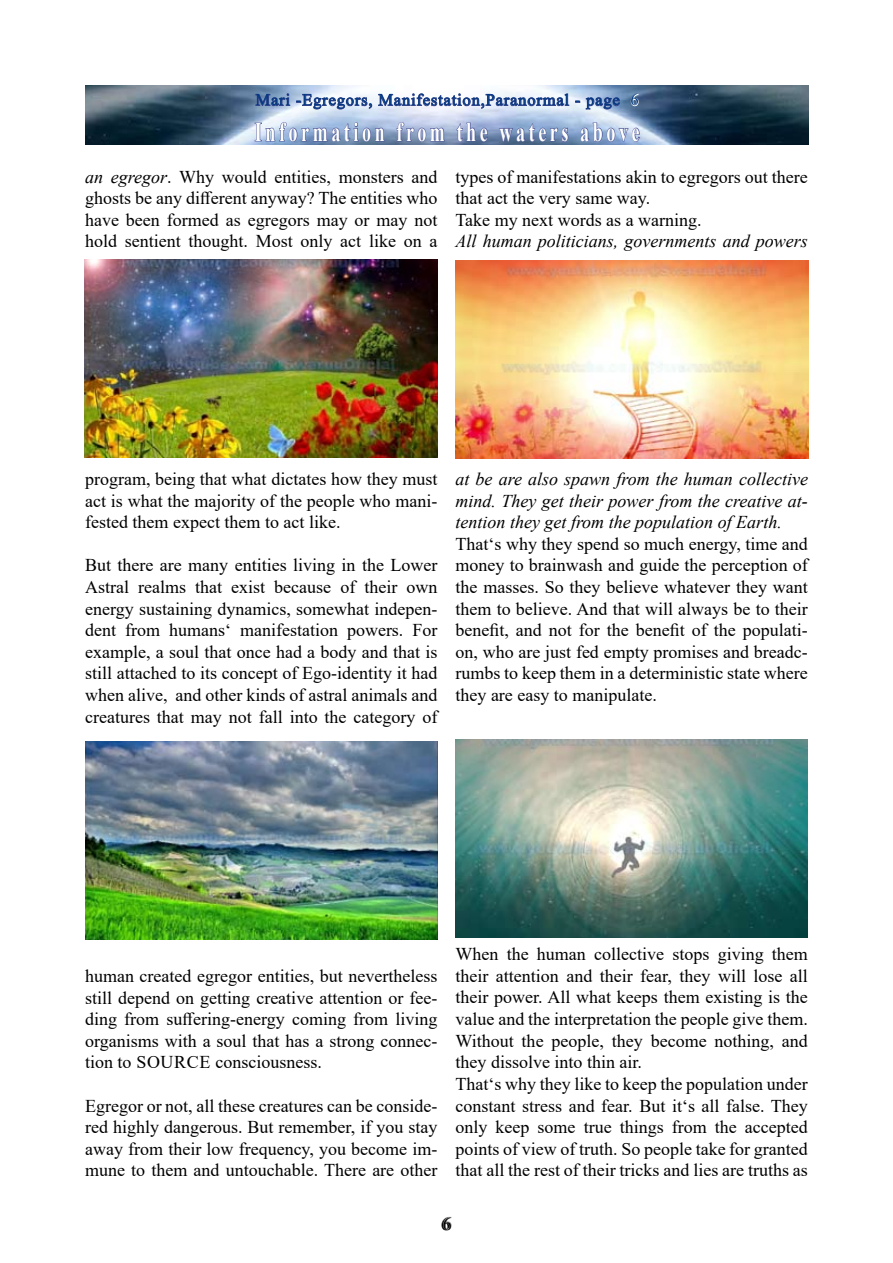
<style>
.page{position:relative;width:893px;height:1263px;background:#fff}
.page>*{position:absolute;margin:0;border:0;box-sizing:border-box;transform-origin:0 0}
.t1{font:700 27px "Times New Roman";letter-spacing:.2em;color:#fff;scale:.67 1}
.t2{font:18px/21.6px "Times New Roman";color:#000;text-align:justify}
.t3{font:italic 18px/21.6px "Times New Roman";color:#000;text-align:justify}
.t4{font:16.5px "Times New Roman";letter-spacing:.05em;color:#003882}
.s1{font-style:italic}
</style>
<div class="page">
<img style="left:86px;top:85px;width:723px;height:60px">
<svg style="left:441px;top:1216px;width:11px;height:14px"></svg>
<svg style="left:255px;top:93px;width:36px;height:13px"></svg>
<svg style="left:297px;top:94px;width:75px;height:16px"></svg>
<svg style="left:378px;top:93px;width:192px;height:16px"></svg>
<svg style="left:576px;top:97px;width:44px;height:13px"></svg>
<svg style="left:630px;top:94px;width:9px;height:12px"></svg>
<svg style="left:254px;top:122px;width:131px;height:23px;background:#869cc4"></svg>
<svg style="left:396px;top:122px;width:49px;height:23px"></svg>
<svg style="left:456px;top:122px;width:32px;height:20px"></svg>
<svg style="left:499px;top:123px;width:70px;height:19px"></svg>
<svg style="left:580px;top:122px;width:60px;height:23px"></svg>
<img style="left:85px;top:259px;width:352px;height:199px">
<img style="left:85px;top:741px;width:353px;height:199px">
<img style="left:455px;top:260px;width:353px;height:199px">
<img style="left:455px;top:739px;width:353px;height:199px">
<p class="t4" style="left:256px;top:88px;width:385px">Mari -Egregors, Manifestation,Paranormal - page 6</p>
<h1 class="t1" style="left:255px;top:112px;width:576px">Information from the waters above</h1>
<p class="t2" style="left:85px;top:165px;width:354px"><span class="s1">an egregor</span>. Why would entities, monsters and ghosts be any different anyway? The entities who have been formed as egregors may or may not hold sentient thought. Most only act like on a</p>
<p class="t2" style="left:455px;top:165px;width:354px;text-align:left">types of manifestations akin to egregors out there that act the very same way.<br>Take my next words as a warning.</p>
<p class="t3" style="left:455px;top:230px;width:354px">All human politicians, governments and powers</p>
<p class="t2" style="left:85px;top:468px;width:354px">program, being that what dictates how they must act is what the majority of the people who mani&shy;fested them expect them to act like.</p>
<p class="t2" style="left:85px;top:554px;width:354px">But there are many entities living in the Lower Astral realms that exist because of their own energy sustaining dynamics, somewhat indepen&shy;dent from humans‘ manifestation powers. For example, a soul that once had a body and that is still attached to its concept of Ego-identity it had when alive, and other kinds of astral animals and creatures that may not fall into the category of</p>
<p class="t3" style="left:455px;top:468px;width:354px">at be are also spawn from the human collective mind. They get their power from the creative at&shy;tention they get from the population of Earth.</p>
<p class="t2" style="left:455px;top:532px;width:354px">That‘s why they spend so much energy, time and money to brainwash and guide the perception of the masses. So they believe whatever they want them to believe. And that will always be to their benefit, and not for the benefit of the populati&shy;on, who are just fed empty promises and breadc&shy;rumbs to keep them in a deterministic state where they are easy to manipulate.</p>
<p class="t2" style="left:85px;top:964px;width:354px">human created egregor entities, but nevertheless still depend on getting creative attention or fee&shy;ding from suffering-energy coming from living organisms with a soul that has a strong connec&shy;tion to s ource consciousness.</p>
<p class="t2" style="left:85px;top:1094px;width:354px">Egregor or not, all these creatures can be conside&shy;red highly dangerous. But remember, if you stay away from their low frequency, you become im&shy;mune to them and untouchable. There are other</p>
<p class="t2" style="left:455px;top:943px;width:354px;text-align:left">When the human collective stops giving them their attention and their fear, they will lose all their power. All what keeps them existing is the value and the interpretation the people give them.<br>Without the people, they become nothing, and they dissolve into thin air.<br>That‘s why they like to keep the population under constant stress and fear. But it‘s all false. They only keep some true things from the accepted points of view of truth. So people take for granted that all the rest of their tricks and lies are truths as</p>
<p class="t2" style="left:443px;top:1212px;width:10px">6</p>
</div>
